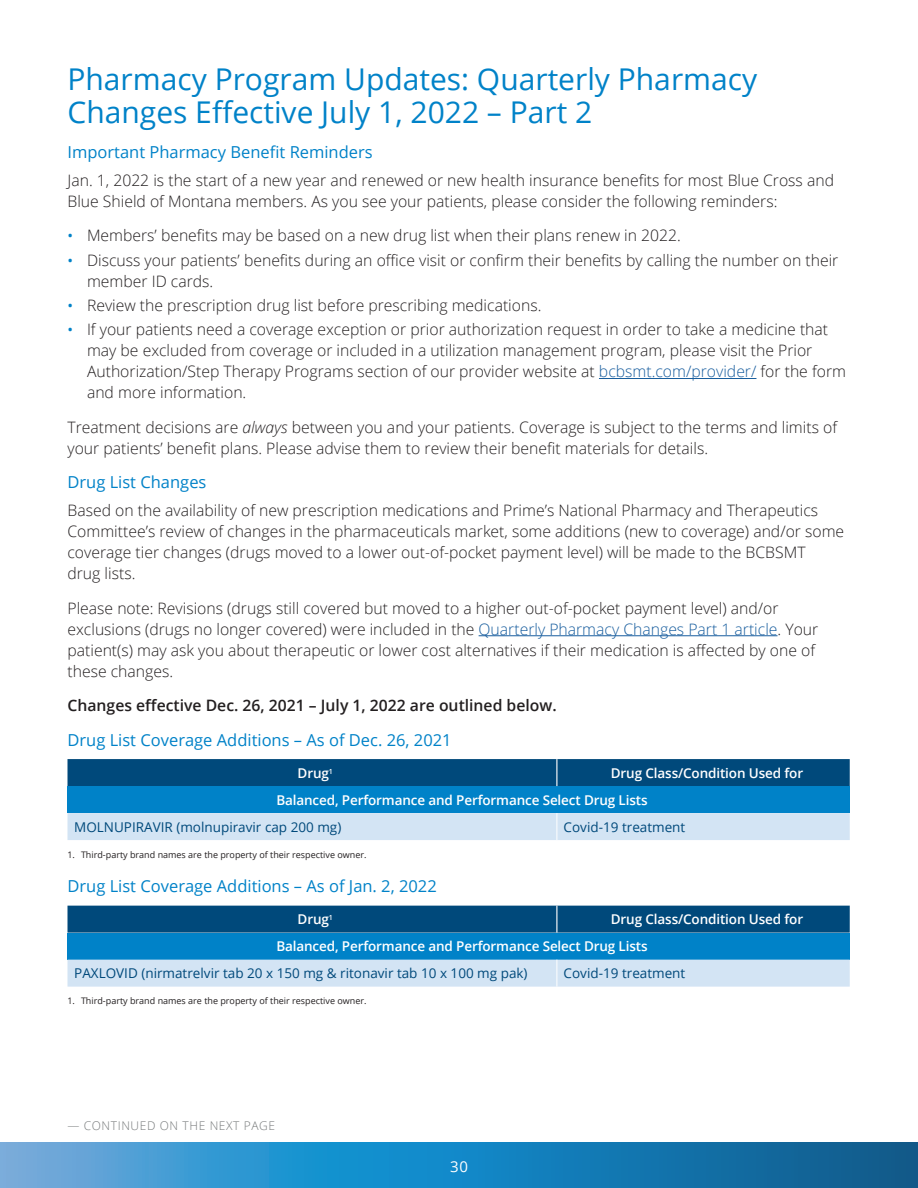
<style>
.page{position:relative;width:918px;height:1188px;background:#fff}
.page>*{position:absolute;margin:0;border:0;box-sizing:border-box;transform-origin:0 0}
.NL_article_title{font:30px/33px "Open Sans";color:#0082c8}
.NL_subhead{font:16.5px "Open Sans";color:#0082c8}
.NL_Body{font:300 15.75px/21px "Open Sans";color:#231f20}
.NL_Body-2{font:600 15.75px "Open Sans";color:#231f20}
.t1{font:15px "Open Sans";color:#fff}
.CHART_TEXT{font:600 13.5px "Open Sans";letter-spacing:-.01em;color:#fff}
.table_body{font:13.5px "Open Sans";color:#00497b}
.NL_Body-3{font:300 12px "Open Sans";letter-spacing:.05em;color:#76797a}
.t2{font:9px "Open Sans";color:#231f20}
.s1{font-weight:400;font-size:15px;color:#0082c8}
.s2{color:#175d9e}
.s3{font-style:italic}
</style>
<div class="page">
<svg style="left:0;top:1142px;width:918px;height:46px;background:#2584bd"></svg>
<hr style="left:599px;top:378px;width:157px;height:1px;background:#175d9e">
<hr style="left:479px;top:635px;width:299px;height:1px;background:#175d9e">
<div style="left:68px;top:786px;width:782px;height:27px;background:#0082c8"></div>
<div style="left:68px;top:813px;width:782px;height:27px;background:#d3e4f4"></div>
<div style="left:68px;top:759px;width:782px;height:27px;background:#00497b"></div>
<div style="left:68px;top:933px;width:782px;height:27px;background:#0082c8"></div>
<div style="left:68px;top:960px;width:782px;height:27px;background:#d3e4f4"></div>
<div style="left:68px;top:906px;width:782px;height:27px;background:#00497b"></div>
<p class="NL_article_title" style="left:68px;top:62px;width:691px">Pharmacy Program Updates: Quarterly Pharmacy<br>Changes Effective July 1, 2022 – Part 2</p>
<p class="NL_subhead" style="left:68px;top:141px;width:307px">Important Pharmacy Benefit Reminders</p>
<p class="NL_Body" style="left:68px;top:169px;width:768px">Jan. 1, 2022 is the start of a new year and renewed or new health insurance benefits for most Blue Cross and<br>Blue Shield of Montana members. As you see your patients, please consider the following reminders:</p>
<p class="NL_Body" style="left:68px;top:225px;width:615px"><span class="s1">•</span> Members’ benefits may be based on a new drug list when their plans renew in 2022.</p>
<p class="NL_Body" style="left:87px;top:249px;width:753px;text-indent:-20px"><span class="s1">•</span> Discuss your patients’ benefits during an office visit or confirm their benefits by calling the number on their member ID cards.</p>
<p class="NL_Body" style="left:68px;top:294px;width:475px"><span class="s1">•</span> Review the prescription drug list before prescribing medications.</p>
<p class="NL_Body" style="left:87px;top:319px;width:761px;text-indent:-20px"><span class="s1">•</span> If your patients need a coverage exception or prior authorization request in order to take a medicine that may be excluded from coverage or included in a utilization management program, please visit the Prior Authorization/Step Therapy Programs section of our provider website at <span class="s2">bcbsmt.com/provider/</span> for the form and more information.</p>
<p class="NL_Body" style="left:68px;top:416px;width:771px">Treatment decisions are <span class="s3">always</span> between you and your patients. Coverage is subject to the terms and limits of your patients’ benefit plans. Please advise them to review their benefit materials for details.</p>
<p class="NL_subhead" style="left:68px;top:471px;width:140px">Drug List Changes</p>
<p class="NL_Body" style="left:68px;top:499px;width:778px">Based on the availability of new prescription medications and Prime’s National Pharmacy and Therapeutics Committee’s review of changes in the pharmaceuticals market, some additions (new to coverage) and/or some coverage tier changes (drugs moved to a lower out-of-pocket payment level) will be made to the BCBSMT<br>drug lists.</p>
<p class="NL_Body" style="left:68px;top:597px;width:752px">Please note: Revisions (drugs still covered but moved to a higher out-of-pocket payment level) and/or exclusions (drugs no longer covered) were included in the <span class="s2">Quarterly Pharmacy Changes Part 1 article</span>. Your patient(s) may ask you about therapeutic or lower cost alternatives if their medication is affected by one of these changes.</p>
<p class="NL_Body-2" style="left:68px;top:695px;width:491px">Changes effective Dec. 26, 2021 – July 1, 2022 are outlined below.</p>
<p class="NL_subhead" style="left:68px;top:728px;width:386px">Drug List Coverage Additions – As of Dec. 26, 2021</p>
<p class="CHART_TEXT" style="left:298px;top:764px;width:37px">Drug<sup>1</sup></p>
<p class="CHART_TEXT" style="left:611px;top:764px;width:194px">Drug Class/Condition Used for</p>
<p class="CHART_TEXT" style="left:276px;top:791px;width:373px">Balanced, Performance and Performance Select Drug Lists</p>
<p class="table_body" style="left:74px;top:818px;width:269px">MOLNUPIRAVIR (molnupiravir cap 200 mg)</p>
<p class="table_body" style="left:564px;top:818px;width:123px">Covid-19 treatment</p>
<p class="t2" style="left:68px;top:848px;width:301px">1. Third-party brand names are the property of their respective owner.</p>
<p class="NL_subhead" style="left:68px;top:875px;width:371px">Drug List Coverage Additions – As of Jan. 2, 2022</p>
<p class="CHART_TEXT" style="left:298px;top:910px;width:37px">Drug<sup>1</sup></p>
<p class="CHART_TEXT" style="left:611px;top:910px;width:194px">Drug Class/Condition Used for</p>
<p class="CHART_TEXT" style="left:276px;top:937px;width:373px">Balanced, Performance and Performance Select Drug Lists</p>
<p class="table_body" style="left:74px;top:964px;width:455px">PAXLOVID (nirmatrelvir tab 20 x 150 mg &amp; ritonavir tab 10 x 100 mg pak)</p>
<p class="table_body" style="left:564px;top:964px;width:123px">Covid-19 treatment</p>
<p class="t2" style="left:68px;top:995px;width:301px">1. Third-party brand names are the property of their respective owner.</p>
<p class="NL_Body-3" style="left:68px;top:1117px;width:209px">— CONTINUED ON THE NEXT PAGE</p>
<p class="t1" style="left:450px;top:1157px;width:19px">30</p>
</div>
